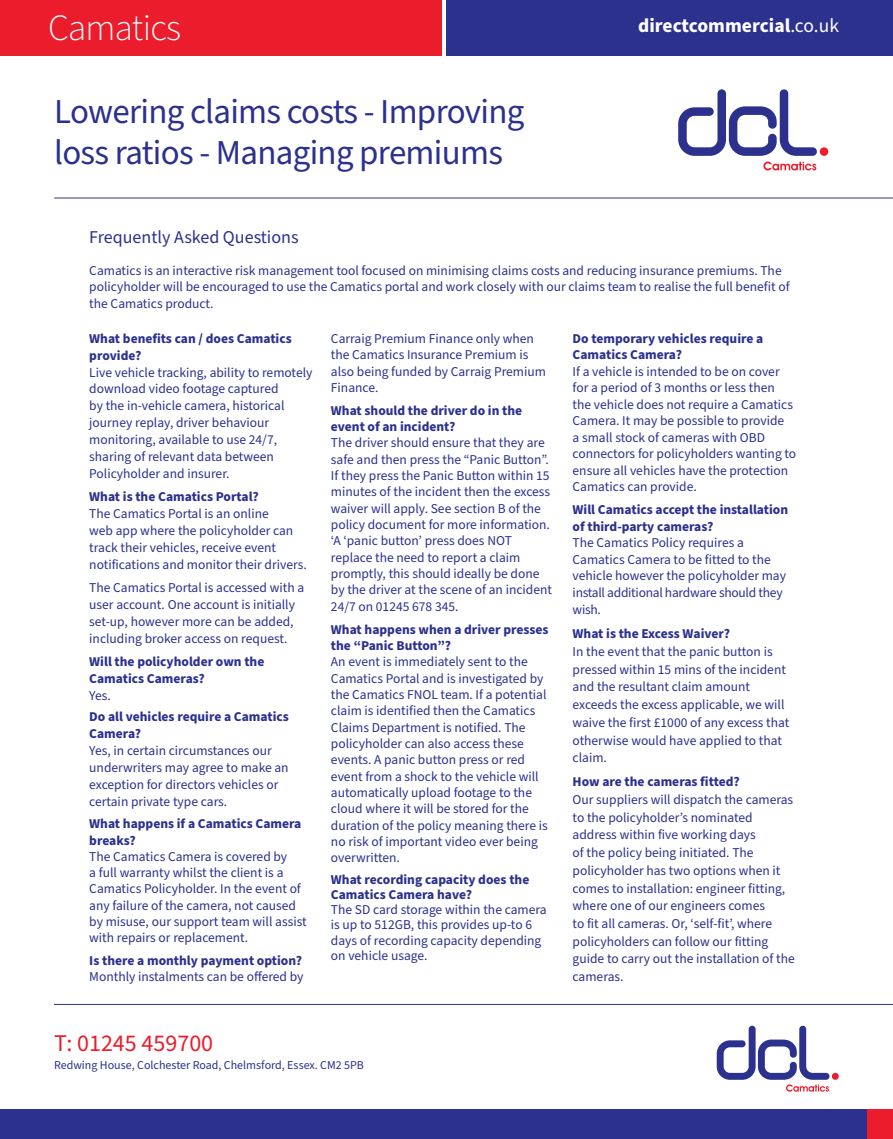
<style>
.page{position:relative;width:893px;height:1139px;background:#fff}
.page>*{position:absolute;margin:0;border:0;box-sizing:border-box;transform-origin:0 0}
.t1{font:300 37.05px "Source Sans Pro";letter-spacing:-.02em;color:#fff}
.t2{font:34.95px/40.5px "Source Sans Pro";letter-spacing:-.02em;color:#2b318d}
.t3{font:24px "Source Sans Pro";color:#eb1c2b}
.t4{font:700 19.5px "Source Sans Pro";color:#fff}
.t5{font:18px "Source Sans Pro";color:#2b318d}
.t6{font:13.5px/16.4px "Source Sans Pro";color:#2b318d}
.t7{font:700 13.5px/17px "Source Sans Pro";color:#2b318d}
.t8{font:12px "Source Sans Pro";color:#2b318d}
.s1{font-weight:400}
</style>
<div class="page">
<div style="left:0;top:1109px;width:867px;height:30px;background:#2b318d"></div>
<div style="left:867px;top:1109px;width:26px;height:30px;background:#eb1c2b"></div>
<div style="left:832px;top:1073px;width:7px;height:7px;background:#eb1c2b;border-radius:50%"></div>
<svg style="left:717px;top:1026px;width:112px;height:66px"></svg>
<hr style="left:54px;top:1004px;width:839px;height:1px;background:#2b318d">
<hr style="left:54px;top:198px;width:839px;height:1px;background:#2b318d">
<svg style="left:678px;top:89px;width:139px;height:67px"></svg>
<div style="left:820px;top:147px;width:8px;height:9px;background:#eb1c2b;border-radius:50%"></div>
<svg style="left:763px;top:162px;width:53px;height:8px"></svg>
<div style="left:446px;top:0;width:447px;height:55px;background:#2b318d"></div>
<div style="left:0;top:0;width:441px;height:55px;background:#eb1c2b"></div>
<h1 class="t1" style="left:48px;top:2px;width:135px">Camatics</h1>
<h3 class="t4" style="left:638px;top:12px;width:202px">directcommercial<span class="s1">.co.uk</span></h3>
<h2 class="t2" style="left:54px;top:92px;width:472px">Lowering claims costs - Improving loss ratios - Managing premiums</h2>
<h3 class="t5" style="left:89px;top:225px;width:211px">Frequently Asked Questions</h3>
<p class="t6" style="left:89px;top:263px;width:702px">Camatics is an interactive risk management tool focused on minimising claims costs and reducing insurance premiums. The policyholder will be encouraged to use the Camatics portal and work closely with our claims team to realise the full benefit of the Camatics product.</p>
<p class="t7" style="left:89px;top:330px;width:204px">What benefits can / does Camatics provide?</p>
<p class="t6" style="left:89px;top:364px;width:225px;line-height:17px">Live vehicle tracking, ability to remotely download video footage captured<br>by the in-vehicle camera, historical journey replay, driver behaviour monitoring, available to use 24/7, sharing of relevant data between Policyholder and insurer.</p>
<p class="t7" style="left:89px;top:489px;width:171px">What is the Camatics Portal?</p>
<p class="t6" style="left:89px;top:506px;width:219px;line-height:17px">The Camatics Portal is an online<br>web app where the policyholder can track their vehicles, receive event notifications and monitor their drivers.</p>
<p class="t6" style="left:89px;top:580px;width:216px;line-height:17px">The Camatics Portal is accessed with a user account. One account is initially set-up, however more can be added, including broker access on request.</p>
<p class="t7" style="left:89px;top:653px;width:177px">Will the policyholder own the<br>Camatics Cameras?</p>
<p class="t6" style="left:89px;top:688px;width:23px">Yes.</p>
<p class="t7" style="left:89px;top:708px;width:201px">Do all vehicles require a Camatics<br>Camera?</p>
<p class="t6" style="left:89px;top:742px;width:201px;line-height:17px">Yes, in certain circumstances our underwriters may agree to make an exception for directors vehicles or certain private type cars.</p>
<p class="t7" style="left:89px;top:816px;width:214px;line-height:16.4px">What happens if a Camatics Camera breaks?</p>
<p class="t6" style="left:89px;top:849px;width:219px">The Camatics Camera is covered by<br>a full warranty whilst the client is a Camatics Policyholder. In the event of any failure of the camera, not caused by misuse, our support team will assist with repairs or replacement.</p>
<p class="t7" style="left:89px;top:952px;width:214px">Is there a monthly payment option?</p>
<p class="t6" style="left:89px;top:969px;width:216px">Monthly instalments can be offered by</p>
<p class="t6" style="left:331px;top:331px;width:217px">Carraig Premium Finance only when the Camatics Insurance Premium is also being funded by Carraig Premium<br>Finance.</p>
<p class="t7" style="left:331px;top:402px;width:193px;line-height:16.4px">What should the driver do in the event of an incident?</p>
<p class="t6" style="left:331px;top:435px;width:223px">The driver should ensure that they are safe and then press the “Panic Button”.<br>If they press the Panic Button within 15 minutes of the incident then the excess waiver will apply. See section B of the policy document for more information. ‘A ‘panic button’ press does NOT replace the need to report a claim promptly, this should ideally be done by the driver at the scene of an incident 24/7 on 01245 678 345.</p>
<p class="t7" style="left:331px;top:621px;width:219px;line-height:16.4px">What happens when a driver presses the “Panic Button”?</p>
<p class="t6" style="left:331px;top:654px;width:218px">An event is immediately sent to the Camatics Portal and is investigated by the Camatics FNOL team. If a potential claim is identified then the Camatics Claims Department is notified. The policyholder can also access these events. A panic button press or red event from a shock to the vehicle will automatically upload footage to the cloud where it will be stored for the duration of the policy meaning there is no risk of important video ever being overwritten.</p>
<p class="t7" style="left:331px;top:872px;width:200px;line-height:15.1px">What recording capacity does the<br>Camatics Camera have?</p>
<p class="t6" style="left:331px;top:903px;width:217px;line-height:15.1px">The SD card storage within the camera is up to 512GB, this provides up-to 6 days of recording capacity depending on vehicle usage.</p>
<h3 class="t3" style="left:54px;top:1027px;width:161px">T: 01245 459700</h3>
<p class="t8" style="left:54px;top:1057px;width:311px">Redwing House, Colchester Road, Chelmsford, Essex. CM2 5PB</p>
<p class="t7" style="left:573px;top:330px;width:192px;line-height:16.5px">Do temporary vehicles require a<br>Camatics Camera?</p>
<p class="t6" style="left:573px;top:363px;width:225px">If a vehicle is intended to be on cover for a period of 3 months or less then the vehicle does not require a Camatics Camera. It may be possible to provide<br>a small stock of cameras with OBD connectors for policyholders wanting to ensure all vehicles have the protection Camatics can provide.</p>
<p class="t7" style="left:573px;top:502px;width:217px;line-height:16.5px">Will Camatics accept the installation of third-party cameras?</p>
<p class="t6" style="left:573px;top:535px;width:215px;line-height:16.8px">The Camatics Policy requires a<br>Camatics Camera to be fitted to the vehicle however the policyholder may install additional hardware should they wish.</p>
<p class="t7" style="left:573px;top:626px;width:159px">What is the Excess Waiver?</p>
<p class="t6" style="left:573px;top:643px;width:218px;line-height:17.7px">In the event that the panic button is pressed within 15 mins of the incident and the resultant claim amount exceeds the excess applicable, we will waive the first £1000 of any excess that otherwise would have applied to that claim.</p>
<p class="t7" style="left:573px;top:774px;width:169px">How are the cameras fitted?</p>
<p class="t6" style="left:573px;top:791px;width:224px;line-height:17.7px">Our suppliers will dispatch the cameras to the policyholder’s nominated address within five working days<br>of the policy being initiated. The policyholder has two options when it comes to installation: engineer fitting, where one of our engineers comes<br>to fit all cameras. Or, ‘self-fit’, where policyholders can follow our fitting guide to carry out the installation of the cameras.</p>
</div>
